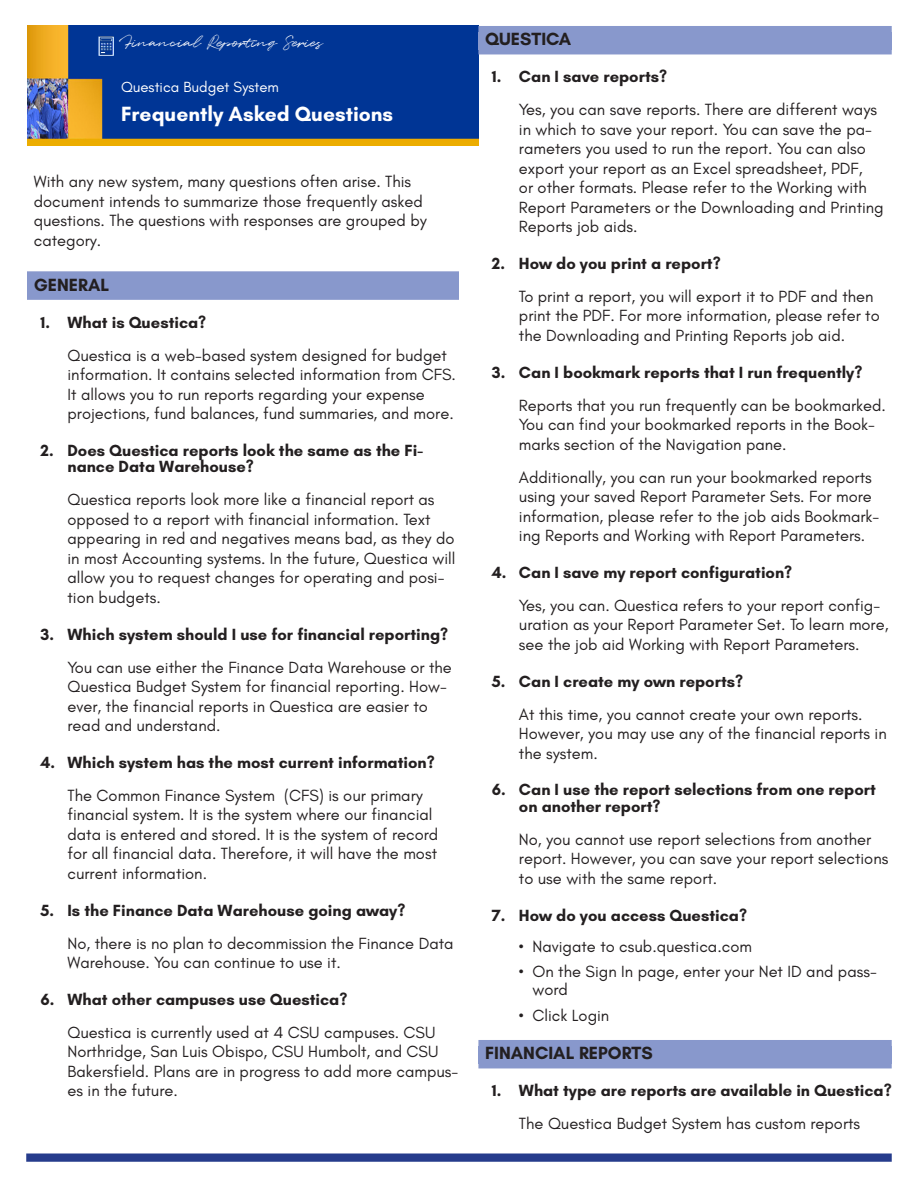
<style>
.page{position:relative;width:918px;height:1188px;background:#fff}
.page>*{position:absolute;margin:0;border:0;box-sizing:border-box;transform-origin:0 0}
.t1{font:700 21px "Glacial Indifference";color:#fff}
.Paragraph_Heading_1{font:700 18px "Glacial Indifference";color:#231f20}
.Bullet_Body{font:16.5px/19.5px "Glacial Indifference";color:#231f20}
.t2{font:700 16.5px/16.5px "Glacial Indifference";color:#231f20}
.Paragraph_Body{font:16.5px/19.5px "Glacial Indifference";color:#231f20}
.Paragraph_Body-2{font:16.5px "Quentin";color:#fff}
.t3{font:15px "Glacial Indifference";color:#fff}
</style>
<div class="page">
<img style="left:27px;top:25px;width:451px;height:120px">
<div style="left:27px;top:277px;width:432px;height:18px;background:#8898cc"></div>
<div style="left:27px;top:291px;width:432px;height:9px;background:#8898cc"></div>
<div style="left:27px;top:271px;width:432px;height:12px;background:#8898cc"></div>
<div style="left:26px;top:1154px;width:866px;height:8px;background:#263c8c;border:2px solid #263c8c"></div>
<div style="left:478px;top:32px;width:414px;height:18px;background:#8898cc"></div>
<div style="left:478px;top:45px;width:414px;height:9px;background:#8898cc"></div>
<div style="left:478px;top:26px;width:414px;height:12px;background:#8898cc"></div>
<div style="left:478px;top:1046px;width:414px;height:18px;background:#8898cc"></div>
<div style="left:478px;top:1059px;width:414px;height:9px;background:#8898cc"></div>
<div style="left:478px;top:1040px;width:414px;height:12px;background:#8898cc"></div>
<img style="left:99px;top:36px;width:14px;height:20px">
<p class="Paragraph_Body-2" style="left:119px;top:31px;width:205px">Financial Reporting Series</p>
<p class="t3" style="left:121px;top:79px;width:160px">Questica Budget System</p>
<p class="t1" style="left:121px;top:101px;width:274px">Frequently Asked Questions</p>
<p class="Paragraph_Body" style="left:34px;top:172px;width:395px">With any new system, many questions often arise. This document intends to summarize those frequently asked questions. The questions with responses are grouped by category.</p>
<p class="Paragraph_Heading_1" style="left:34px;top:274px;width:77px">GENERAL</p>
<p class="t2" style="left:40px;top:314px;width:167px">1. What is Questica?</p>
<p class="Bullet_Body" style="left:68px;top:346px;width:390px">Questica is a web-based system designed for budget information. It contains selected information from CFS.<br>It allows you to run reports regarding your expense projections, fund balances, fund summaries, and more.</p>
<p class="t2" style="left:68px;top:442px;width:357px;text-indent:-27px">2. Does Questica reports look the same as the Fi&shy;nance Data Warehouse?</p>
<p class="Bullet_Body" style="left:68px;top:490px;width:390px">Questica reports look more like a financial report as opposed to a report with financial information. Text appearing in red and negatives means bad, as they do in most Accounting systems. In the future, Questica will allow you to request changes for operating and posi&shy;tion budgets.</p>
<p class="t2" style="left:40px;top:626px;width:409px">3. Which system should I use for financial reporting?</p>
<p class="Bullet_Body" style="left:68px;top:658px;width:386px">You can use either the Finance Data Warehouse or the Questica Budget System for financial reporting. How&shy;ever, the financial reports in Questica are easier to read and understand.</p>
<p class="t2" style="left:40px;top:754px;width:396px">4. Which system has the most current information?</p>
<p class="Bullet_Body" style="left:68px;top:786px;width:372px">The Common Finance System (CFS) is our primary financial system. It is the system where our financial data is entered and stored. It is the system of record for all financial data. Therefore, it will have the most current information.</p>
<p class="t2" style="left:40px;top:902px;width:366px">5. Is the Finance Data Warehouse going away?</p>
<p class="Bullet_Body" style="left:68px;top:934px;width:388px">No, there is no plan to decommission the Finance Data<br>Warehouse. You can continue to use it.</p>
<p class="t2" style="left:40px;top:991px;width:308px">6. What other campuses use Questica?</p>
<p class="Bullet_Body" style="left:68px;top:1023px;width:392px">Questica is currently used at 4 CSU campuses. CSU Northridge, San Luis Obispo, CSU Humbolt, and CSU Bakersfield. Plans are in progress to add more campus&shy;es in the future.</p>
<p class="Paragraph_Heading_1" style="left:485px;top:28px;width:88px">QUESTICA</p>
<p class="t2" style="left:492px;top:68px;width:177px">1. Can I save reports?</p>
<p class="Bullet_Body" style="left:519px;top:100px;width:366px">Yes, you can save reports. There are different ways in which to save your report. You can save the pa&shy;rameters you used to run the report. You can also export your report as an Excel spreadsheet, PDF,<br>or other formats. Please refer to the Working with Report Parameters or the Downloading and Printing Reports job aids.</p>
<p class="t2" style="left:492px;top:255px;width:230px">2. How do you print a report?</p>
<p class="Bullet_Body" style="left:519px;top:287px;width:362px">To print a report, you will export it to PDF and then print the PDF. For more information, please refer to the Downloading and Printing Reports job aid.</p>
<p class="t2" style="left:492px;top:364px;width:372px">3. Can I bookmark reports that I run frequently?</p>
<p class="Bullet_Body" style="left:519px;top:396px;width:369px">Reports that you run frequently can be bookmarked.<br>You can find your bookmarked reports in the Book&shy;marks section of the Navigation pane.</p>
<p class="Bullet_Body" style="left:519px;top:468px;width:362px">Additionally, you can run your bookmarked reports using your saved Report Parameter Sets. For more information, please refer to the job aids Bookmark&shy;ing Reports and Working with Report Parameters.</p>
<p class="t2" style="left:492px;top:564px;width:302px">4. Can I save my report configuration?</p>
<p class="Bullet_Body" style="left:519px;top:596px;width:371px">Yes, you can. Questica refers to your report config&shy;uration as your Report Parameter Set. To learn more, see the job aid Working with Report Parameters.</p>
<p class="t2" style="left:492px;top:673px;width:253px">5. Can I create my own reports?</p>
<p class="Bullet_Body" style="left:519px;top:705px;width:369px">At this time, you cannot create your own reports.<br>However, you may use any of the financial reports in the system.</p>
<p class="t2" style="left:519px;top:781px;width:359px;text-indent:-27px">6. Can I use the report selections from one report on another report?</p>
<p class="Bullet_Body" style="left:519px;top:830px;width:371px">No, you cannot use report selections from another report. However, you can save your report selections to use with the same report.</p>
<p class="t2" style="left:492px;top:907px;width:257px">7. How do you access Questica?</p>
<p class="Bullet_Body" style="left:519px;top:937px;width:235px">• Navigate to csub.questica.com</p>
<p class="Bullet_Body" style="left:532px;top:963px;width:346px;line-height:18px;text-indent:-14px">• On the Sign In page, enter your Net ID and pass&shy;word</p>
<p class="Bullet_Body" style="left:519px;top:1006px;width:92px">• Click Login</p>
<p class="Paragraph_Heading_1" style="left:485px;top:1042px;width:169px">FINANCIAL REPORTS</p>
<p class="t2" style="left:492px;top:1082px;width:401px">1. What type are reports are available in Questica?</p>
<p class="Bullet_Body" style="left:519px;top:1114px;width:343px">The Questica Budget System has custom reports</p>
</div>
